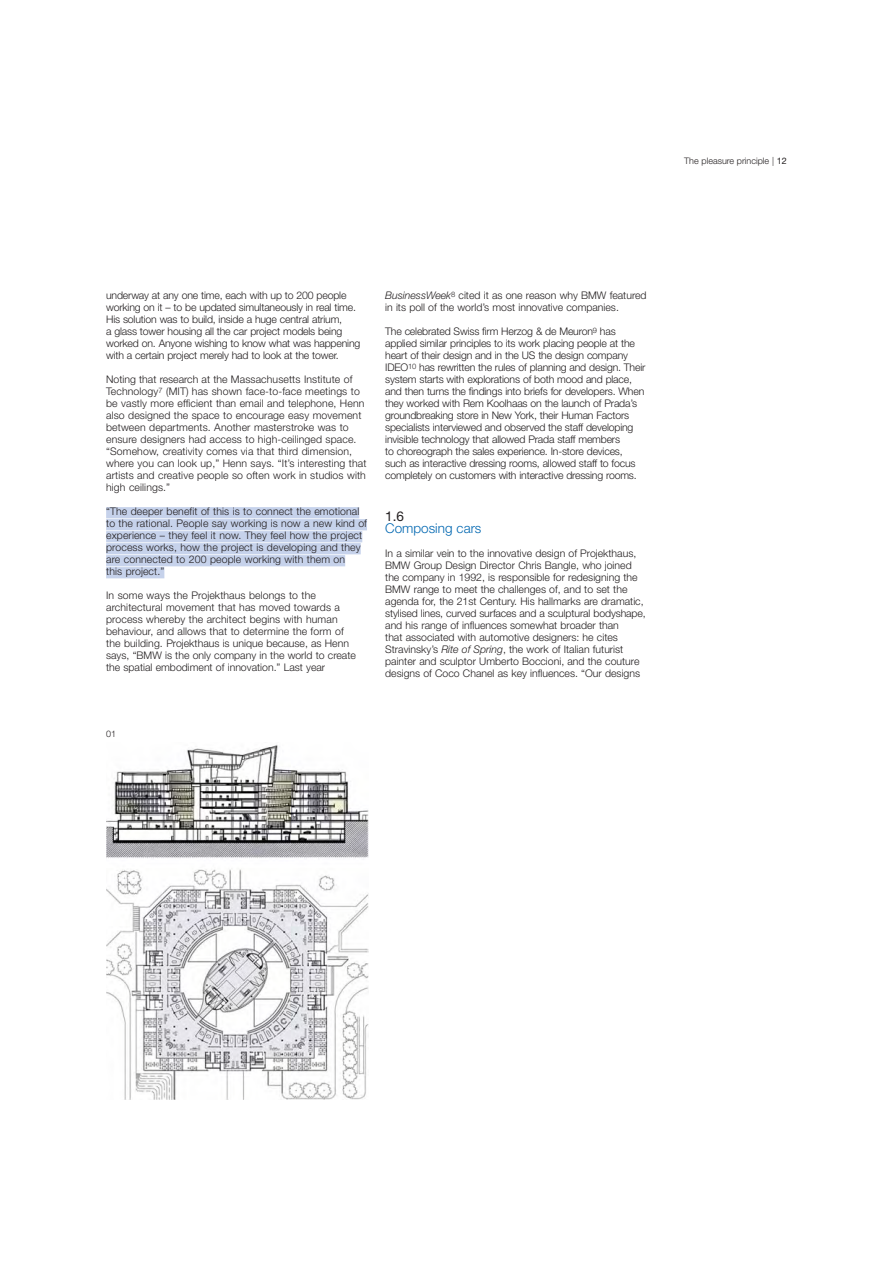
<style>
.page{position:relative;width:893px;height:1263px;background:#fff}
.page>*{position:absolute;margin:0;border:0;box-sizing:border-box;transform-origin:0 0}
.t1{font:300 13.5px/12px "Helvetica Neue";color:#0067b1}
.t2{font:300 10.5px/12px "Helvetica Neue";color:#231f20}
.t3{font:300 9px "Helvetica Neue";color:#231f20}
.s1{font-weight:400}
.s2{font-style:italic}
.s3{font-weight:400;color:#231f20}
</style>
<div class="page">
<div style="left:106px;top:507px;width:253px;height:11px;background:#c6d2eb"></div>
<div style="left:106px;top:519px;width:261px;height:11px;background:#c6d2eb"></div>
<div style="left:106px;top:531px;width:256px;height:11px;background:#c6d2eb"></div>
<div style="left:106px;top:543px;width:255px;height:11px;background:#c6d2eb"></div>
<div style="left:106px;top:555px;width:239px;height:11px;background:#c6d2eb"></div>
<div style="left:106px;top:567px;width:58px;height:11px;background:#c6d2eb"></div>
<img style="left:106px;top:744px;width:262px;height:355px">
<p class="t3" style="left:684px;top:158px;width:104px">The pleasure principle | <span class="s1">12</span></p>
<p class="t2" style="left:106px;top:291px;width:256px">underway at any one time, each with up to 200 people working on it – to be updated simultaneously in real time.<br>His solution was to build, inside a huge central atrium,<br>a glass tower housing all the car project models being worked on. Anyone wishing to know what was happening with a certain project merely had to look at the tower.</p>
<p class="t2" style="left:106px;top:375px;width:262px">Noting that research at the Massachusetts Institute of Technology<sup>7</sup> (MIT) has shown face-to-face meetings to be vastly more efficient than email and telephone, Henn also designed the space to encourage easy movement between departments. Another masterstroke was to ensure designers had access to high-ceilinged space. “Somehow, creativity comes via that third dimension, where you can look up,” Henn says. “It’s interesting that artists and creative people so often work in studios with high ceilings.”</p>
<p class="t2" style="left:106px;top:507px;width:262px">“The deeper benefit of this is to connect the emotional to the rational. People say working is now a new kind of experience – they feel it now. They feel how the project process works, how the project is developing and they are connected to 200 people working with them on<br>this project.”</p>
<p class="t2" style="left:106px;top:591px;width:251px">In some ways the Projekthaus belongs to the architectural movement that has moved towards a process whereby the architect begins with human behaviour, and allows that to determine the form of the building. Projekthaus is unique because, as Henn says, “BMW is the only company in the world to create the spatial embodiment of innovation.” Last year</p>
<p class="t2" style="left:385px;top:291px;width:263px"><span class="s2">BusinessWeek</span><sup>8</sup> cited it as one reason why BMW featured in its poll of the world’s most innovative companies.</p>
<p class="t2" style="left:385px;top:327px;width:262px">The celebrated Swiss firm Herzog &amp; de Meuron<sup>9</sup> has applied similar principles to its work placing people at the heart of their design and in the US the design company IDEO<sup>10</sup> has rewritten the rules of planning and design. Their system starts with explorations of both mood and place, and then turns the findings into briefs for developers. When they worked with Rem Koolhaas on the launch of Prada’s groundbreaking store in New York, their Human Factors specialists interviewed and observed the staff developing invisible technology that allowed Prada staff members<br>to choreograph the sales experience. In-store devices, such as interactive dressing rooms, allowed staff to focus completely on customers with interactive dressing rooms.</p>
<p class="t1" style="left:385px;top:512px;width:98px"><span class="s3">1.6<br></span>Composing cars</p>
<p class="t2" style="left:385px;top:549px;width:262px">In a similar vein to the innovative design of Projekthaus, BMW Group Design Director Chris Bangle, who joined the company in 1992, is responsible for redesigning the BMW range to meet the challenges of, and to set the agenda for, the 21st Century. His hallmarks are dramatic, stylised lines, curved surfaces and a sculptural bodyshape, and his range of influences somewhat broader than<br>that associated with automotive designers: he cites Stravinsky’s <span class="s2">Rite of Spring</span>, the work of Italian futurist painter and sculptor Umberto Boccioni, and the couture designs of Coco Chanel as key influences. “Our designs</p>
<p class="t3" style="left:106px;top:730px;width:12px">01</p>
</div>
